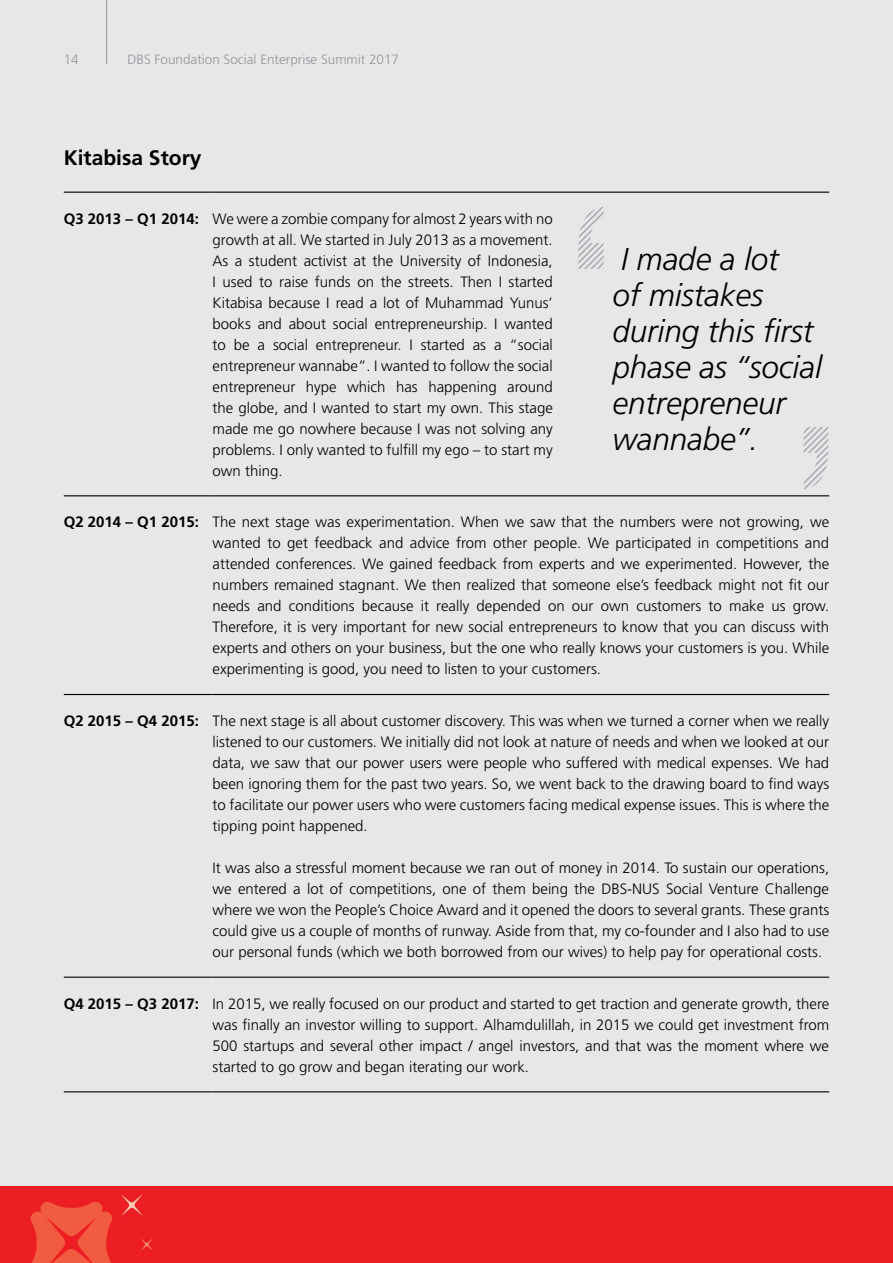
<style>
.page{position:relative;width:893px;height:1263px;background:#e6e7e8}
.page>*{position:absolute;margin:0;border:0;box-sizing:border-box;transform-origin:0 0}
.t1{font:italic 300 31.5px/36px "Frutiger LT Std";letter-spacing:-.005em;color:#000}
.t2{font:700 21px "Frutiger LT Std";color:#000}
.t3{font:300 15px/21px "Frutiger LT Std";color:#000;text-align:justify}
.t4{font:300 13.5px "Frutiger LT Std";color:#939598}
.s1{font-weight:700}
</style>
<div class="page">
<hr style="left:64px;top:192px;width:149px;height:1px;background:#000">
<hr style="left:213px;top:192px;width:616px;height:1px;background:#000">
<hr style="left:64px;top:495px;width:149px;height:1px;background:#000">
<hr style="left:213px;top:495px;width:616px;height:1px;background:#000">
<hr style="left:64px;top:694px;width:149px;height:1px;background:#000">
<hr style="left:213px;top:694px;width:616px;height:1px;background:#000">
<hr style="left:64px;top:977px;width:149px;height:1px;background:#000">
<hr style="left:213px;top:977px;width:616px;height:1px;background:#000">
<hr style="left:64px;top:1091px;width:149px;height:1px;background:#000">
<hr style="left:213px;top:1091px;width:616px;height:1px;background:#000">
<svg style="left:578px;top:207px;width:26px;height:62px"></svg>
<svg style="left:804px;top:427px;width:24px;height:62px"></svg>
<div style="left:0;top:1186px;width:893px;height:77px;background:#ed1d24"></div>
<svg style="left:31px;top:1202px;width:81px;height:61px"></svg>
<svg style="left:121px;top:1194px;width:22px;height:22px"></svg>
<svg style="left:140px;top:1238px;width:13px;height:13px"></svg>
<hr style="left:106px;top:0;width:1px;height:64px;background:#939598">
<p class="t4" style="left:64px;top:51px;width:17px">14</p>
<p class="t4" style="left:128px;top:51px;width:273px">DBS Foundation Social Enterprise Summit 2017</p>
<h2 class="t2" style="left:64px;top:145px;width:139px">Kitabisa Story</h2>
<p class="t3" style="left:213px;top:208px;width:342px;text-indent:-149px"><span class="s1">Q3 2013 – Q1 2014:</span> We were a zombie company for almost 2 years with no growth at all. We started in July 2013 as a movement.<br>As a student activist at the University of Indonesia, I used to raise funds on the streets. Then I started Kitabisa because I read a lot of Muhammad Yunus’ books and about social entrepreneurship. I wanted to be a social entrepreneur. I started as a “social entrepreneur wannabe”. I wanted to follow the social entrepreneur hype which has happening around the globe, and I wanted to start my own. This stage made me go nowhere because I was not solving any problems. I only wanted to fulfill my ego – to start my own thing.</p>
<p class="t3" style="left:213px;top:512px;width:618px;text-indent:-149px"><span class="s1">Q2 2014 – Q1 2015:</span> The next stage was experimentation. When we saw that the numbers were not growing, we wanted to get feedback and advice from other people. We participated in competitions and attended conferences. We gained feedback from experts and we experimented. However, the numbers remained stagnant. We then realized that someone else’s feedback might not fit our needs and conditions because it really depended on our own customers to make us grow.<br>Therefore, it is very important for new social entrepreneurs to know that you can discuss with experts and others on your business, but the one who really knows your customers is you. While experimenting is good, you need to listen to your customers.</p>
<p class="t3" style="left:213px;top:710px;width:618px;text-indent:-149px"><span class="s1">Q2 2015 – Q4 2015:</span> The next stage is all about customer discovery. This was when we turned a corner when we really listened to our customers. We initially did not look at nature of needs and when we looked at our data, we saw that our power users were people who suffered with medical expenses. We had been ignoring them for the past two years. So, we went back to the drawing board to find ways to facilitate our power users who were customers facing medical expense issues. This is where the tipping point happened.</p>
<p class="t3" style="left:213px;top:857px;width:618px">It was also a stressful moment because we ran out of money in 2014. To sustain our operations, we entered a lot of competitions, one of them being the DBS-NUS Social Venture Challenge where we won the People’s Choice Award and it opened the doors to several grants. These grants could give us a couple of months of runway. Aside from that, my co-founder and I also had to use our personal funds (which we both borrowed from our wives) to help pay for operational costs.</p>
<p class="t3" style="left:213px;top:993px;width:618px;text-indent:-149px"><span class="s1">Q4 2015 – Q3 2017:</span> In 2015, we really focused on our product and started to get traction and generate growth, there was finally an investor willing to support. Alhamdulillah, in 2015 we could get investment from 500 startups and several other impact / angel investors, and that was the moment where we started to go grow and began iterating our work.</p>
<h1 class="t1" style="left:613px;top:241px;width:211px">I made a lot<br>of mistakes during this first phase as “social entrepreneur wannabe”.</h1>
</div>
